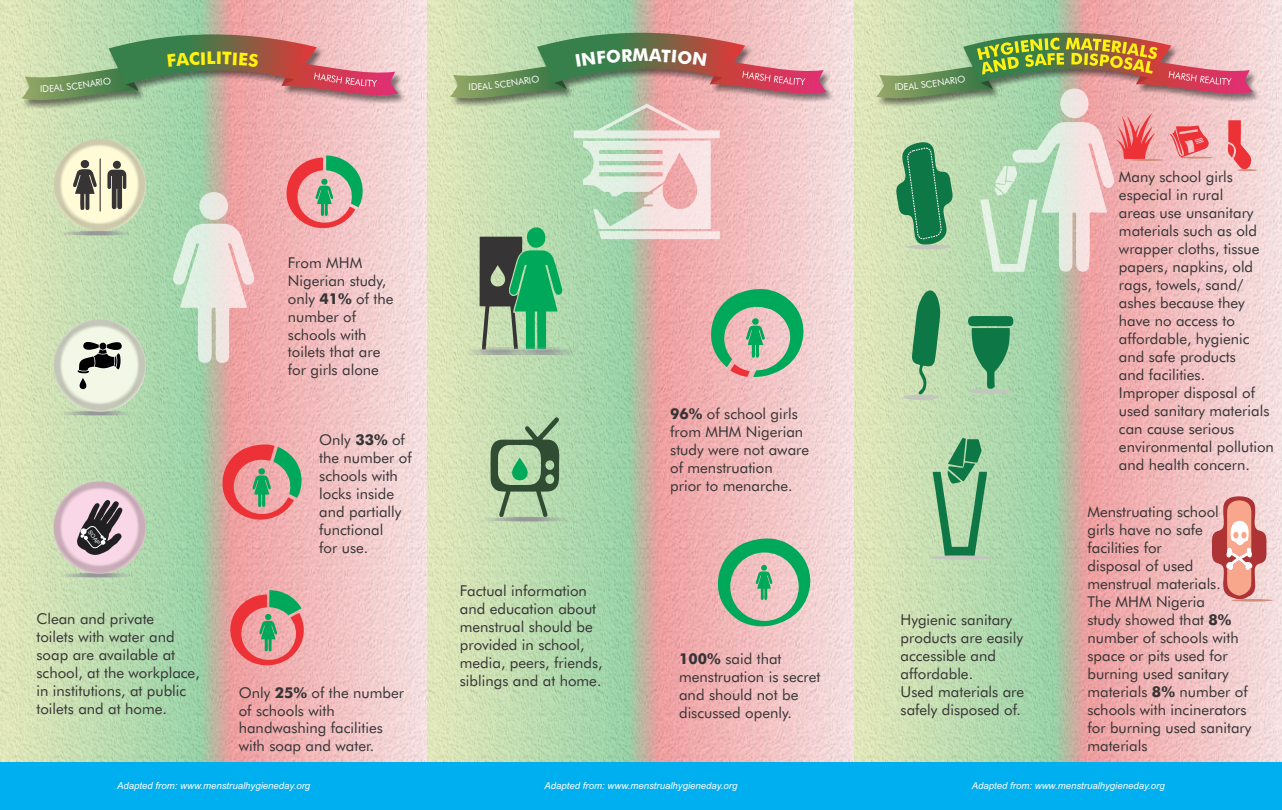
<style>
.page{position:relative;width:1282px;height:810px;background:#fff}
.page>*{position:absolute;margin:0;border:0;box-sizing:border-box;transform-origin:0 0}
.t1{font:700 17.5px "Futura BT";color:#fff212}
.t2{font:700 17.5px "Futura BT";color:#fefefe}
.t3{font:15px/18px "Futura BT";color:#373435}
.t4{font:italic 9.62px "Arial";color:#fefefe}
.t5{font:9.25px "Futura BT";color:#fefefe}
.t6{font:5.75px "Arial";color:#fefefe}
.s1{font-weight:700}
</style>
<div class="page">
<img style="left:0;top:0;width:186px;height:762px">
<img style="left:186px;top:0;width:241px;height:762px">
<svg style="left:427px;top:0;width:186px;height:762px;background:#c3deb2"></svg>
<img style="left:613px;top:0;width:241px;height:762px">
<svg style="left:854px;top:0;width:186px;height:762px;background:#c3ddb1"></svg>
<img style="left:1040px;top:0;width:241px;height:762px">
<svg style="left:171px;top:190px;width:86px;height:174px;background:#d7d0c2"></svg>
<img style="left:22px;top:36px;width:384px;height:72px">
<img style="left:826px;top:34px;width:8px;height:72px">
<img style="left:53px;top:139px;width:93px;height:92px;border-radius:50%">
<img style="left:53px;top:229px;width:93px;height:6px">
<img style="left:53px;top:410px;width:93px;height:6px">
<img style="left:53px;top:572px;width:93px;height:6px">
<svg style="left:107px;top:161px;width:19px;height:48px"></svg>
<svg style="left:72px;top:159px;width:25px;height:51px"></svg>
<hr style="left:100px;top:158px;width:1px;height:54px;background:#373435">
<img style="left:53px;top:319px;width:93px;height:93px;border-radius:50%">
<img style="left:53px;top:481px;width:93px;height:93px;border-radius:50%">
<svg style="left:77px;top:341px;width:45px;height:49px;background:#9d9f95"></svg>
<svg style="left:77px;top:500px;width:45px;height:55px;background:#7f7178"></svg>
<div style="left:0;top:762px;width:1281px;height:48px;background:#00afef"></div>
<svg style="left:280px;top:155px;width:83px;height:75px;background:#c49e92"></svg>
<svg style="left:216px;top:443px;width:86px;height:78px;background:#c68f83"></svg>
<svg style="left:230px;top:590px;width:76px;height:80px;background:#cd8d84"></svg>
<svg style="left:490px;top:417px;width:71px;height:98px;background:#8dae87"></svg>
<img style="left:474px;top:515px;width:112px;height:7px">
<svg style="left:710px;top:537px;width:100px;height:90px;background:#a0b79d"></svg>
<img style="left:1252px;top:34px;width:8px;height:72px">
<svg style="left:911px;top:287px;width:29px;height:108px;background:#63a678"></svg>
<div style="left:902px;top:395px;width:36px;height:5px;background:#c2c6bc;border-radius:50%"></div>
<svg style="left:966px;top:316px;width:48px;height:73px;background:#59a476"></svg>
<div style="left:968px;top:389px;width:43px;height:5px;background:#c2c6bc;border-radius:50%"></div>
<svg style="left:932px;top:438px;width:54px;height:118px;background:#7cb689"></svg>
<hr style="left:929px;top:556px;width:64px;height:4px;background:#c2c6bc;border-radius:50%">
<hr style="left:1237px;top:169px;width:20px;height:2px;background:#d18e7b;border-radius:50%">
<svg style="left:1209px;top:496px;width:57px;height:105px;background:#e09b95"></svg>
<hr style="left:1231px;top:599px;width:41px;height:3px;background:#d18e7b;border-radius:50%">
<svg style="left:21px;top:29px;width:377px;height:76px;background:#aa9d85"></svg>
<svg style="left:449px;top:28px;width:377px;height:349px;background:#bebea6"></svg>
<svg style="left:870px;top:28px;width:382px;height:246px;background:#c6bda3"></svg>
<p class="t1" style="left:206px;top:51px;width:17px">LI</p>
<p class="t2" style="left:632px;top:48px;width:18px">M</p>
<p class="t5" style="left:40px;top:85px;width:4px">I</p>
<p class="t5" style="left:82px;top:81px;width:22px;rotate:-9deg">NARI</p>
<p class="t5" style="left:468px;top:83px;width:4px">I</p>
<p class="t5" style="left:510px;top:79px;width:22px;rotate:-9deg">NARI</p>
<p class="t5" style="left:894px;top:83px;width:4px">I</p>
<p class="t5" style="left:936px;top:79px;width:22px;rotate:-9deg">NARI</p>
<p class="t6" style="left:91px;top:530px;width:18px;rotate:55deg">SOAP</p>
<p class="t3" style="left:37px;top:612px;width:165px">Clean and private<br>toilets with water and soap are available at school, at the workplace, in institutions, at public toilets and at home.</p>
<p class="t3" style="left:288px;top:255px;width:107px">From MHM<br>Nigerian study, only <span class="s1">41%</span> of the number of schools with toilets that are for girls alone</p>
<p class="t3" style="left:319px;top:432px;width:94px">Only <span class="s1">33%</span> of the number of schools with locks inside and partially functional<br>for use.</p>
<p class="t3" style="left:239px;top:685px;width:167px">Only <span class="s1">25%</span> of the number of schools with handwashing facilities with soap and water.</p>
<p class="t3" style="left:460px;top:583px;width:144px">Factual information and education about menstrual should be provided in school, media, peers, friends, siblings and at home.</p>
<p class="t3" style="left:670px;top:406px;width:140px"><span class="s1">96%</span> of school girls from MHM Nigerian study were not aware of menstruation<br>prior to menarche.</p>
<p class="t3" style="left:679px;top:652px;width:143px"><span class="s1">100%</span> said that menstruation is secret and should not be discussed openly.</p>
<p class="t3" style="left:900px;top:612px;width:125px">Hygienic sanitary products are easily accessible and affordable.<br>Used materials are safely disposed of.</p>
<p class="t3" style="left:1118px;top:169px;width:156px">Many school girls especial in rural<br>areas use unsanitary materials such as old wrapper cloths, tissue papers, napkins, old rags, towels, sand/ ashes because they have no access to affordable, hygienic and safe products<br>and facilities.<br>Improper disposal of used sanitary materials can cause serious environmental pollution and health concern.</p>
<p class="t3" style="left:1087px;top:504px;width:165px">Menstruating school<br>girls have no safe facilities for<br>disposal of used menstrual materials.<br>The MHM Nigeria<br>study showed that <span class="s1">8% </span>number of schools with space or pits used for burning used sanitary materials <span class="s1">8%</span> number of schools with incinerators for burning used sanitary materials</p>
<p class="t4" style="left:117px;top:782px;width:194px">Adapted from: www.menstrualhygieneday.org</p>
<p class="t4" style="left:544px;top:782px;width:194px">Adapted from: www.menstrualhygieneday.org</p>
<p class="t4" style="left:971px;top:782px;width:194px">Adapted from: www.menstrualhygieneday.org</p>
</div>
